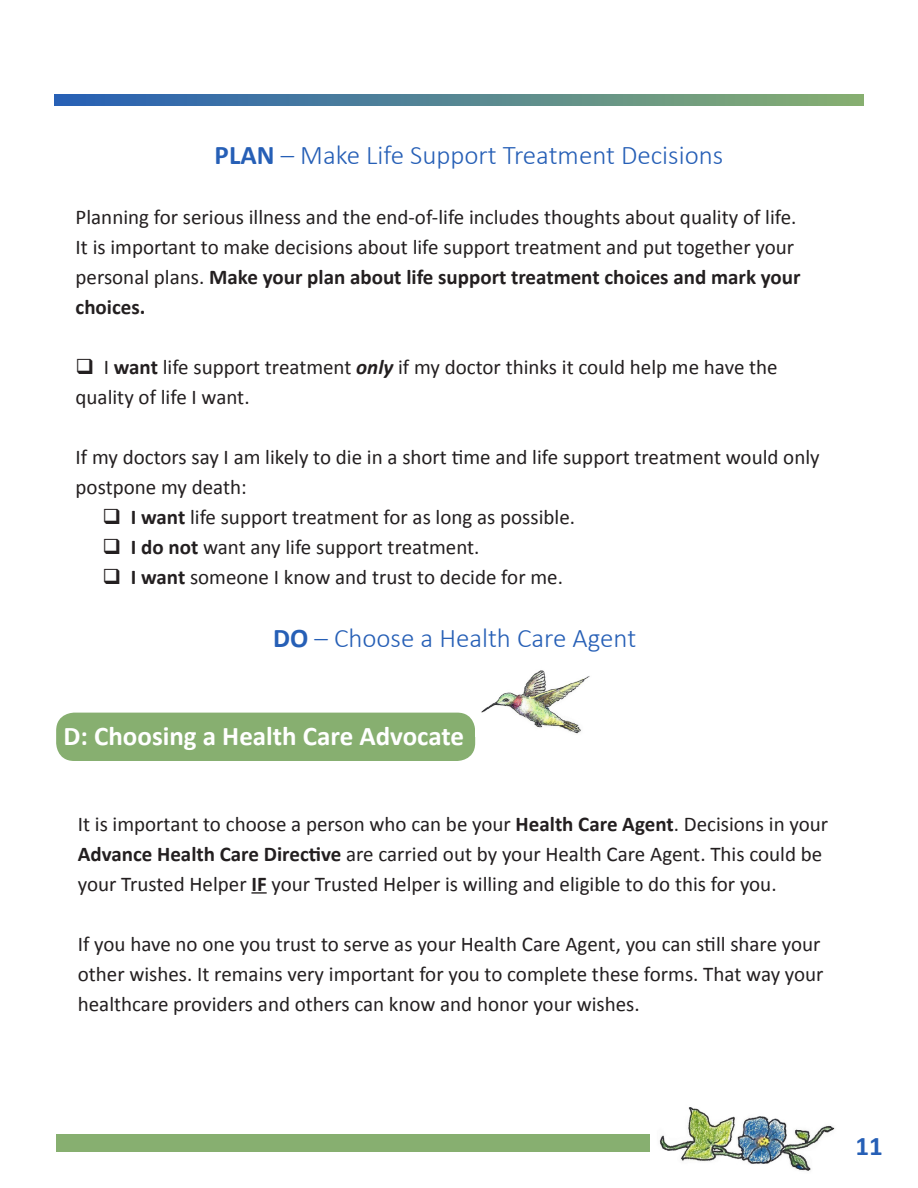
<style>
.page{position:relative;width:918px;height:1188px;background:#fff}
.page>*{position:absolute;margin:0;border:0;box-sizing:border-box;transform-origin:0 0}
.Body_Text{font:300 27px "Calibri";color:#265fb6}
.Heading_1{font:700 27px "Calibri";color:#fff}
.Heading_2{font:300 27px "Calibri";color:#265fb6}
.t1{font:700 27px "Calibri";color:#265fb6}
.Body_Text-2{font:21px/30px "Calibri";color:#231f20}
.s1{font-weight:700}
.s2{font-weight:700;font-style:italic}
</style>
<div class="page">
<div style="left:56px;top:1134px;width:593px;height:18px;background:#87af70"></div>
<svg style="left:54px;top:94px;width:810px;height:12px;background:#568792"></svg>
<img style="left:659px;top:1107px;width:176px;height:64px">
<div style="left:56px;top:713px;width:419px;height:48px;background:#87af70;border-radius:18px"></div>
<img style="left:481px;top:670px;width:109px;height:64px">
<svg style="left:251px;top:892px;width:16px;height:2px"></svg>
<p class="Body_Text" style="left:215px;top:138px;width:510px"><span class="s1">PLAN</span> – Make Life Support Treatment Decisions</p>
<p class="Body_Text-2" style="left:76px;top:202px;width:726px">Planning for serious illness and the end-of-life includes thoughts about quality of life.<br>It is important to make decisions about life support treatment and put together your personal plans. <span class="s1">Make your plan about life support treatment choices and mark your choices.</span></p>
<p class="Body_Text-2" style="left:76px;top:352px;width:704px">❑ I <span class="s1">want</span> life support treatment <span class="s2">only</span> if my doctor thinks it could help me have the quality of life I want.</p>
<p class="Body_Text-2" style="left:76px;top:442px;width:746px">If my doctors say I am likely to die in a short time and life support treatment would only postpone my death:</p>
<p class="Body_Text-2" style="left:103px;top:502px;width:474px">❑ <span class="s1">I want</span> life support treatment for as long as possible.</p>
<p class="Body_Text-2" style="left:103px;top:532px;width:378px">❑ <span class="s1">I do not</span> want any life support treatment.</p>
<p class="Body_Text-2" style="left:103px;top:562px;width:462px">❑ <span class="s1">I want</span> someone I know and trust to decide for me.</p>
<p class="Heading_2" style="left:273px;top:621px;width:365px"><span class="s1">DO</span> – Choose a Health Care Agent</p>
<p class="Heading_1" style="left:64px;top:719px;width:402px">D: Choosing a Health Care Advocate</p>
<p class="Body_Text-2" style="left:78px;top:809px;width:752px">It is important to choose a person who can be your <span class="s1">Health Care Agent</span>. Decisions in your<br><span class="s1">Advance Health Care Directive</span> are carried out by your Health Care Agent. This could be your Trusted Helper <span class="s1">IF</span> your Trusted Helper is willing and eligible to do this for you.</p>
<p class="Body_Text-2" style="left:78px;top:929px;width:747px">If you have no one you trust to serve as your Health Care Agent, you can still share your other wishes. It remains very important for you to complete these forms. That way your healthcare providers and others can know and honor your wishes.</p>
<p class="t1" style="left:856px;top:1129px;width:29px">11</p>
</div>
